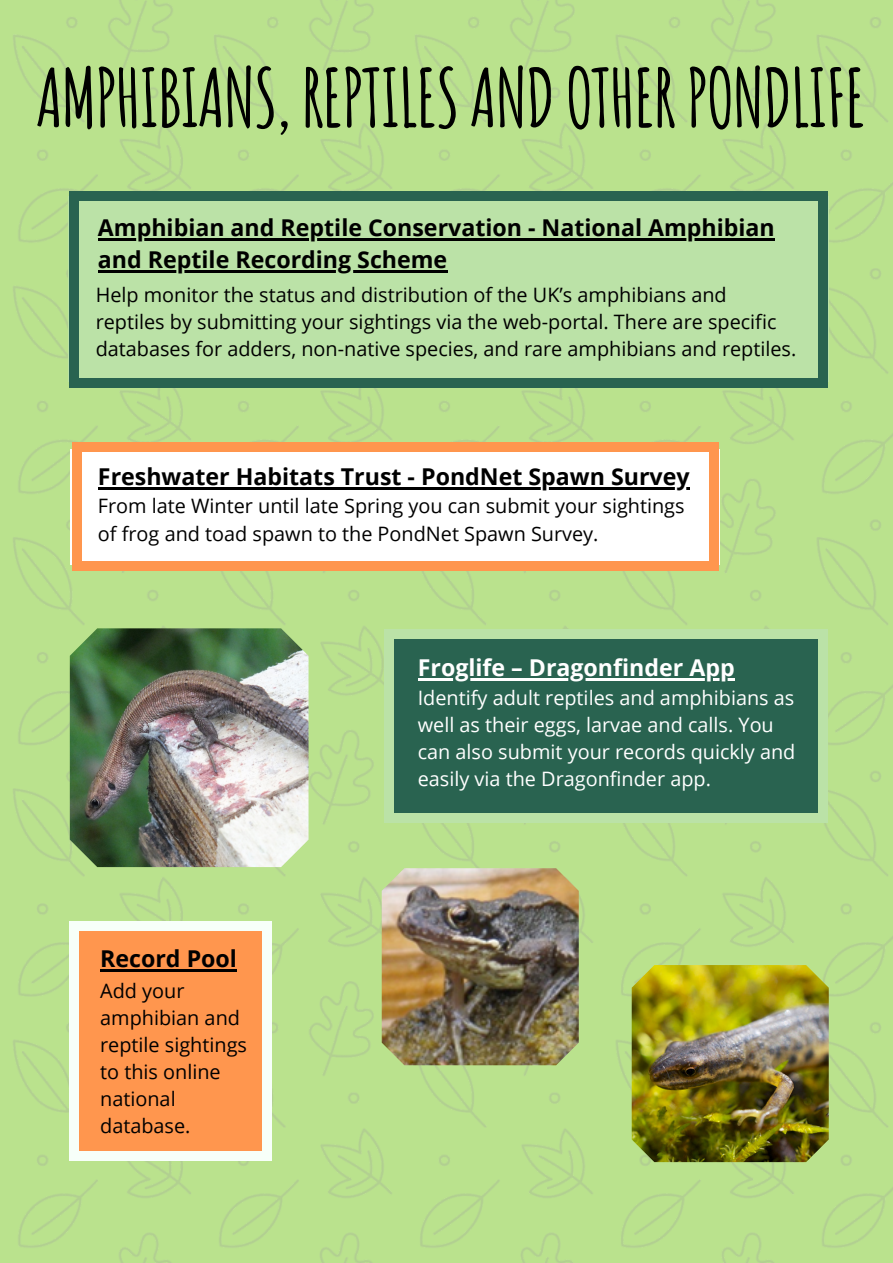
<style>
.page{position:relative;width:893px;height:1263px;background:#fff}
.page>*{position:absolute;margin:0;border:0;box-sizing:border-box;transform-origin:0 0}
.t1{font:700 79.5px "Amatic SC";letter-spacing:-.03em;color:#000}
.t2{font:700 23.25px/31.5px "Open Sans";color:#000}
.t3{font:700 23.25px "Open Sans";color:#fff}
.t4{font:19.8px/27px "Open Sans";color:#000}
.t5{font:19.8px/27px "Open Sans";color:#fff}
</style>
<div class="page">
<img style="left:0;top:0;width:893px;height:1263px">
<div style="left:69px;top:197px;width:760px;height:185px;background:#bbe2a7"></div>
<div style="left:818px;top:378px;width:10px;height:10px;background:#296350"></div>
<div style="left:69px;top:200px;width:10px;height:179px;background:#296350"></div>
<div style="left:69px;top:378px;width:10px;height:10px;background:#296350"></div>
<div style="left:818px;top:200px;width:10px;height:179px;background:#296350"></div>
<div style="left:79px;top:378px;width:740px;height:10px;background:#296350"></div>
<div style="left:818px;top:191px;width:10px;height:10px;background:#296350"></div>
<div style="left:69px;top:191px;width:10px;height:10px;background:#296350"></div>
<div style="left:79px;top:191px;width:740px;height:10px;background:#296350"></div>
<div style="left:71px;top:449px;width:648px;height:115px;background:#fff"></div>
<div style="left:709px;top:561px;width:10px;height:10px;background:#ff964e"></div>
<div style="left:72px;top:451px;width:10px;height:111px;background:#ff964e"></div>
<div style="left:72px;top:561px;width:10px;height:10px;background:#ff964e"></div>
<div style="left:709px;top:451px;width:10px;height:111px;background:#ff964e"></div>
<div style="left:81px;top:561px;width:629px;height:10px;background:#ff964e"></div>
<div style="left:709px;top:442px;width:10px;height:10px;background:#ff964e"></div>
<div style="left:72px;top:442px;width:10px;height:10px;background:#ff964e"></div>
<div style="left:81px;top:442px;width:629px;height:10px;background:#ff964e"></div>
<div style="left:384px;top:635px;width:443px;height:182px;background:#296350"></div>
<div style="left:818px;top:813px;width:10px;height:9px;background:#bbe2a7"></div>
<div style="left:383px;top:638px;width:10px;height:175px;background:#bbe2a7"></div>
<div style="left:383px;top:813px;width:10px;height:9px;background:#bbe2a7"></div>
<div style="left:818px;top:638px;width:10px;height:175px;background:#bbe2a7"></div>
<div style="left:393px;top:813px;width:426px;height:9px;background:#bbe2a7"></div>
<div style="left:818px;top:629px;width:10px;height:10px;background:#bbe2a7"></div>
<div style="left:383px;top:629px;width:10px;height:10px;background:#bbe2a7"></div>
<div style="left:393px;top:629px;width:426px;height:10px;background:#bbe2a7"></div>
<hr style="left:418px;top:678px;width:317px;height:2px;background:#fff">
<hr style="left:98px;top:239px;width:677px;height:2px;background:#000">
<hr style="left:98px;top:270px;width:349px;height:2px;background:#000">
<hr style="left:98px;top:488px;width:592px;height:2px;background:#000">
<div style="left:75px;top:925px;width:191px;height:231px;background:#ff964e"></div>
<div style="left:262px;top:1151px;width:10px;height:9px;background:#f7fff9"></div>
<div style="left:69px;top:930px;width:10px;height:221px;background:#f7fff9"></div>
<div style="left:69px;top:1151px;width:10px;height:9px;background:#f7fff9"></div>
<div style="left:262px;top:930px;width:10px;height:221px;background:#f7fff9"></div>
<div style="left:78px;top:1151px;width:185px;height:9px;background:#f7fff9"></div>
<div style="left:262px;top:921px;width:10px;height:9px;background:#f7fff9"></div>
<div style="left:69px;top:921px;width:10px;height:9px;background:#f7fff9"></div>
<div style="left:78px;top:921px;width:185px;height:9px;background:#f7fff9"></div>
<hr style="left:100px;top:969px;width:137px;height:3px;background:#000">
<img style="left:70px;top:628px;width:239px;height:239px">
<img style="left:382px;top:868px;width:197px;height:197px">
<img style="left:632px;top:965px;width:197px;height:197px">
<h1 class="t1" style="left:36px;top:47px;width:832px">AMPHIBIANS,REPTILESANDOTHERPONDLIFE</h1>
<p class="t2" style="left:98px;top:212px;width:678px">Amphibian and Reptile Conservation - National Amphibian and Reptile Recording Scheme</p>
<p class="t4" style="left:96px;top:281px;width:702px">Help monitor the status and distribution of the UK’s amphibians and reptiles by submitting your sightings via the web-portal. There are specific databases for adders, non-native species, and rare amphibians and reptiles.</p>
<p class="t2" style="left:98px;top:461px;width:593px">Freshwater Habitats Trust - PondNet Spawn Survey</p>
<p class="t4" style="left:98px;top:492px;width:588px">From late Winter until late Spring you can submit your sightings of frog and toad spawn to the PondNet Spawn Survey.</p>
<p class="t2" style="left:100px;top:942px;width:138px">Record Pool</p>
<p class="t4" style="left:100px;top:976px;width:148px">Add your amphibian and reptile sightings to this online national database.</p>
<p class="t3" style="left:418px;top:651px;width:318px">Froglife – Dragonfinder App</p>
<p class="t5" style="left:418px;top:684px;width:379px">Identify adult reptiles and amphibians as well as their eggs, larvae and calls. You can also submit your records quickly and easily via the Dragonfinder app.</p>
</div>
